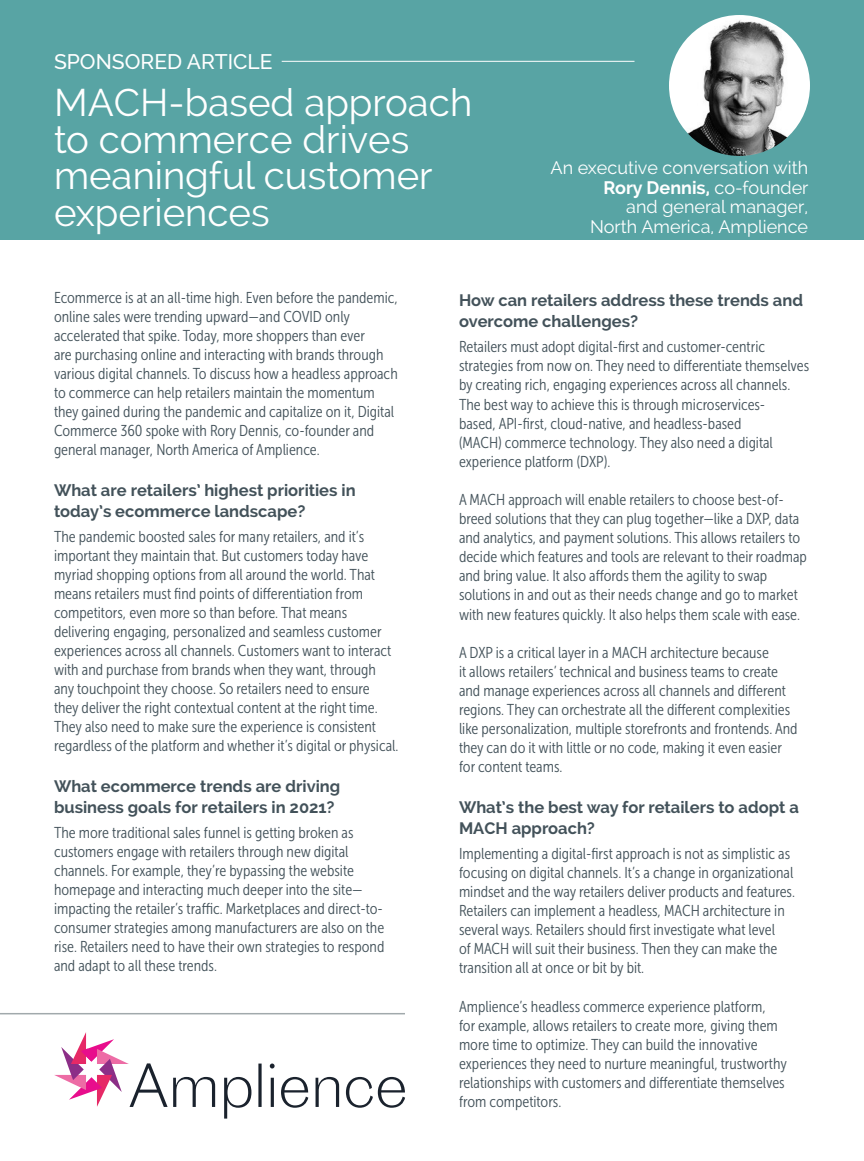
<style>
.page{position:relative;width:864px;height:1161px;background:#fff}
.page>*{position:absolute;margin:0;border:0;box-sizing:border-box;transform-origin:0 0}
.Q_A_interviewee{font:38.4px/36.6px "Raleway";color:#fff}
.t1{font:500 21px "Raleway";color:#fff}
.Q_A_interviewee-2{font:18px/19.5px "Raleway";color:#fff;text-align:right}
.Q_A_question{font:700 16.5px/21px "Raleway";color:#43525a}
.Q_A_body_Amplience{font:15.75px/19px "Museo Sans Cond 300";color:#43525a}
.s1{font-weight:700}
</style>
<div class="page">
<div style="left:0;top:0;width:864px;height:240px;background:#58a4a4"></div>
<hr style="left:282px;top:61px;width:352px;height:1px;background:#fff">
<hr style="left:0;top:1013px;width:405px;height:1px;background:#a1a9ac">
<img style="left:669px;top:15px;width:141px;height:141px;border-radius:70px">
<svg style="left:54px;top:1032px;width:351px;height:87px"></svg>
<h2 class="t1" style="left:54px;top:50px;width:220px">SPONSORED ARTICLE</h2>
<p class="Q_A_interviewee" style="left:54px;top:84px;width:420px">MACH-based approach to commerce drives meaningful customer experiences</p>
<p class="Q_A_interviewee-2" style="left:550px;top:158px;width:260px">An executive conversation with<br><span class="s1">Rory Dennis,</span> co-founder<br>and general manager,<br>North America, Amplience</p>
<p class="Q_A_body_Amplience" style="left:54px;top:288px;width:345px">Ecommerce is at an all-time high. Even before the pandemic, online sales were trending upward—and COVID only accelerated that spike. Today, more shoppers than ever<br>are purchasing online and interacting with brands through various digital channels. To discuss how a headless approach to commerce can help retailers maintain the momentum they gained during the pandemic and capitalize on it, Digital Commerce 360 spoke with Rory Dennis, co-founder and general manager, North America of Amplience.</p>
<p class="Q_A_question" style="left:54px;top:479px;width:303px">What are retailers’ highest priorities in today’s ecommerce landscape?</p>
<p class="Q_A_body_Amplience" style="left:54px;top:527px;width:346px">The pandemic boosted sales for many retailers, and it’s important they maintain that. But customers today have myriad shopping options from all around the world. That means retailers must find points of differentiation from competitors, even more so than before. That means delivering engaging, personalized and seamless customer experiences across all channels. Customers want to interact with and purchase from brands when they want, through any touchpoint they choose. So retailers need to ensure they deliver the right contextual content at the right time.<br>They also need to make sure the experience is consistent regardless of the platform and whether it’s digital or physical.</p>
<p class="Q_A_question" style="left:54px;top:775px;width:288px">What ecommerce trends are driving business goals for retailers in 2021?</p>
<p class="Q_A_body_Amplience" style="left:54px;top:823px;width:332px">The more traditional sales funnel is getting broken as customers engage with retailers through new digital channels. For example, they’re bypassing the website homepage and interacting much deeper into the site— impacting the retailer’s traffic. Marketplaces and direct-to&shy;consumer strategies among manufacturers are also on the rise. Retailers need to have their own strategies to respond and adapt to all these trends.</p>
<p class="Q_A_question" style="left:459px;top:290px;width:346px">How can retailers address these trends and overcome challenges?</p>
<p class="Q_A_body_Amplience" style="left:459px;top:338px;width:352px">Retailers must adopt digital-first and customer-centric strategies from now on. They need to differentiate themselves by creating rich, engaging experiences across all channels.<br>The best way to achieve this is through microservices-<br>based, API-first, cloud-native, and headless-based<br>(MACH) commerce technology. They also need a digital experience platform (DXP).</p>
<p class="Q_A_body_Amplience" style="left:459px;top:490px;width:349px">A MACH approach will enable retailers to choose best-of&shy;breed solutions that they can plug together—like a DXP, data and analytics, and payment solutions. This allows retailers to decide which features and tools are relevant to their roadmap and bring value. It also affords them the agility to swap solutions in and out as their needs change and go to market with new features quickly. It also helps them scale with ease.</p>
<p class="Q_A_body_Amplience" style="left:459px;top:643px;width:340px">A DXP is a critical layer in a MACH architecture because<br>it allows retailers’ technical and business teams to create and manage experiences across all channels and different regions. They can orchestrate all the different complexities like personalization, multiple storefronts and frontends. And they can do it with little or no code, making it even easier for content teams.</p>
<p class="Q_A_question" style="left:459px;top:797px;width:341px">What’s the best way for retailers to adopt a<br>MACH approach?</p>
<p class="Q_A_body_Amplience" style="left:459px;top:844px;width:338px">Implementing a digital-first approach is not as simplistic as focusing on digital channels. It’s a change in organizational mindset and the way retailers deliver products and features.<br>Retailers can implement a headless, MACH architecture in several ways. Retailers should first investigate what level<br>of MACH will suit their business. Then they can make the transition all at once or bit by bit.</p>
<p class="Q_A_body_Amplience" style="left:459px;top:997px;width:329px">Amplience’s headless commerce experience platform,<br>for example, allows retailers to create more, giving them more time to optimize. They can build the innovative experiences they need to nurture meaningful, trustworthy relationships with customers and differentiate themselves from competitors.</p>
</div>
